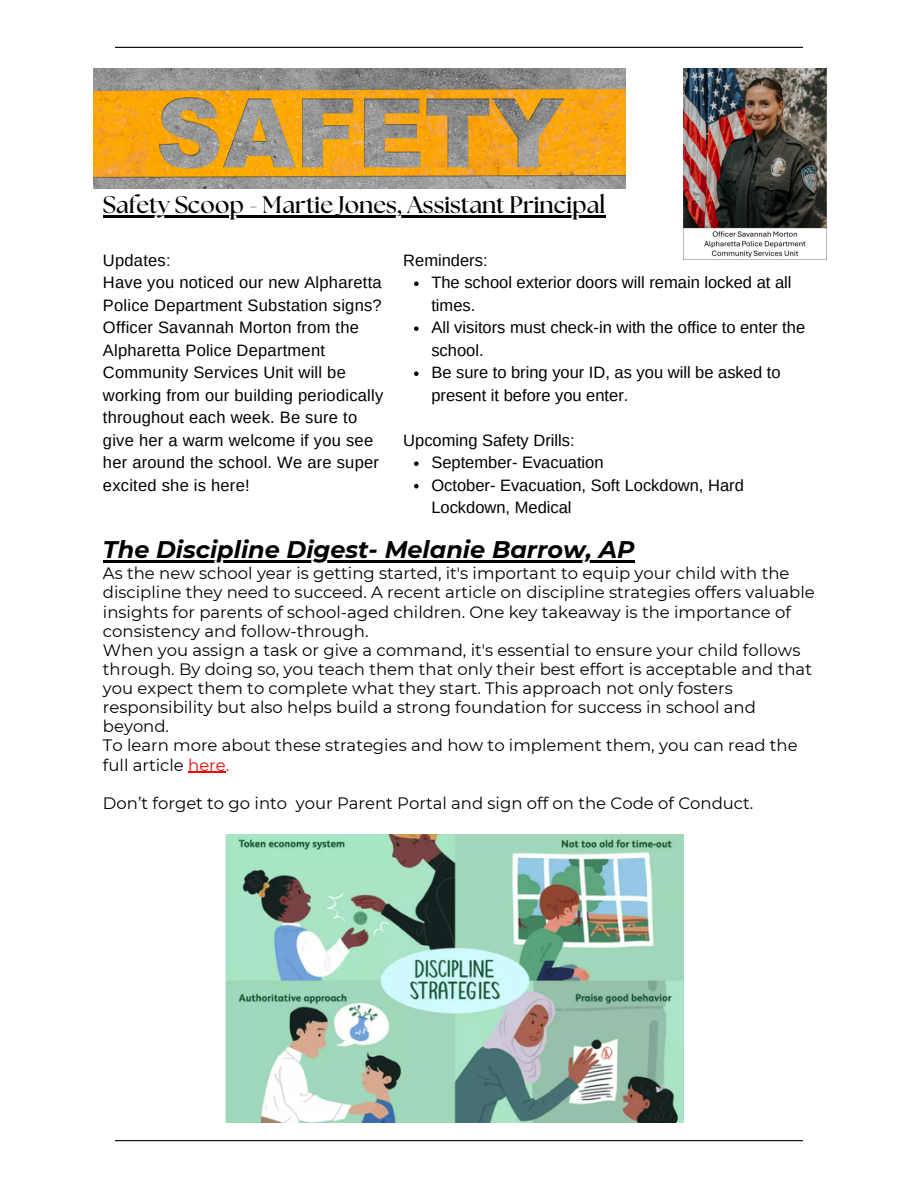
<style>
.page{position:relative;width:918px;height:1188px;background:#fff}
.page>*{position:absolute;margin:0;border:0;box-sizing:border-box;transform-origin:0 0}
.t1{font:700 24px "The Seasons";color:#000}
.t2{font:italic 700 24px "Montserrat";color:#000}
.t3{font:16.5px/19.2px "Montserrat";color:#000}
.t4{font:16.5px/22.5px "Arimo";letter-spacing:.015em;color:#000}
.s1{color:#eb0909}
</style>
<div class="page">
<hr style="left:115px;top:47px;width:688px;height:1px;background:#000">
<hr style="left:115px;top:1140px;width:688px;height:1px;background:#000">
<hr style="left:103px;top:215px;width:502px;height:3px;background:#000">
<svg style="left:414px;top:281px;width:5px;height:5px"></svg>
<svg style="left:414px;top:326px;width:5px;height:5px"></svg>
<svg style="left:414px;top:371px;width:5px;height:5px"></svg>
<svg style="left:414px;top:461px;width:5px;height:5px"></svg>
<svg style="left:414px;top:484px;width:5px;height:4px"></svg>
<hr style="left:103px;top:560px;width:532px;height:2px;background:#000">
<hr style="left:188px;top:772px;width:38px;height:1px;background:#eb0909">
<img style="left:225px;top:835px;width:459px;height:288px">
<img style="left:684px;top:68px;width:143px;height:191px">
<img style="left:93px;top:68px;width:533px;height:121px">
<p class="t1" style="left:103px;top:194px;width:504px">Safety Scoop - Martie Jones, Assistant Principal</p>
<p class="t4" style="left:103px;top:249px;width:69px">Updates:</p>
<p class="t4" style="left:103px;top:271px;width:282px">Have you noticed our new Alpharetta<br>Police Department Substation signs?<br>Officer Savannah Morton from the<br>Alpharetta Police Department<br>Community Services Unit will be working from our building periodically throughout each week. Be sure to give her a warm welcome if you see her around the school. We are super excited she is here!</p>
<p class="t4" style="left:403px;top:249px;width:86px">Reminders:</p>
<p class="t4" style="left:431px;top:271px;width:362px">The school exterior doors will remain locked at all times.</p>
<p class="t4" style="left:431px;top:316px;width:375px">All visitors must check-in with the office to enter the school.</p>
<p class="t4" style="left:431px;top:361px;width:351px">Be sure to bring your ID, as you will be asked to present it before you enter.</p>
<p class="t4" style="left:403px;top:429px;width:173px">Upcoming Safety Drills:</p>
<p class="t4" style="left:431px;top:451px;width:174px">September- Evacuation</p>
<p class="t4" style="left:431px;top:474px;width:314px">October- Evacuation, Soft Lockdown, Hard<br>Lockdown, Medical</p>
<p class="t2" style="left:103px;top:535px;width:533px">The Discipline Digest- Melanie Barrow, AP</p>
<p class="t3" style="left:103px;top:564px;width:713px">As the new school year is getting started, it's important to equip your child with the discipline they need to succeed. A recent article on discipline strategies offers valuable insights for parents of school-aged children. One key takeaway is the importance of consistency and follow-through.</p>
<p class="t3" style="left:103px;top:640px;width:711px">When you assign a task or give a command, it's essential to ensure your child follows through. By doing so, you teach them that only their best effort is acceptable and that you expect them to complete what they start. This approach not only fosters responsibility but also helps build a strong foundation for success in school and beyond.</p>
<p class="t3" style="left:103px;top:736px;width:696px">To learn more about these strategies and how to implement them, you can read the full article <span class="s1">here.</span></p>
<p class="t3" style="left:103px;top:793px;width:652px">Don’t forget to go into your Parent Portal and sign off on the Code of Conduct.</p>
</div>
